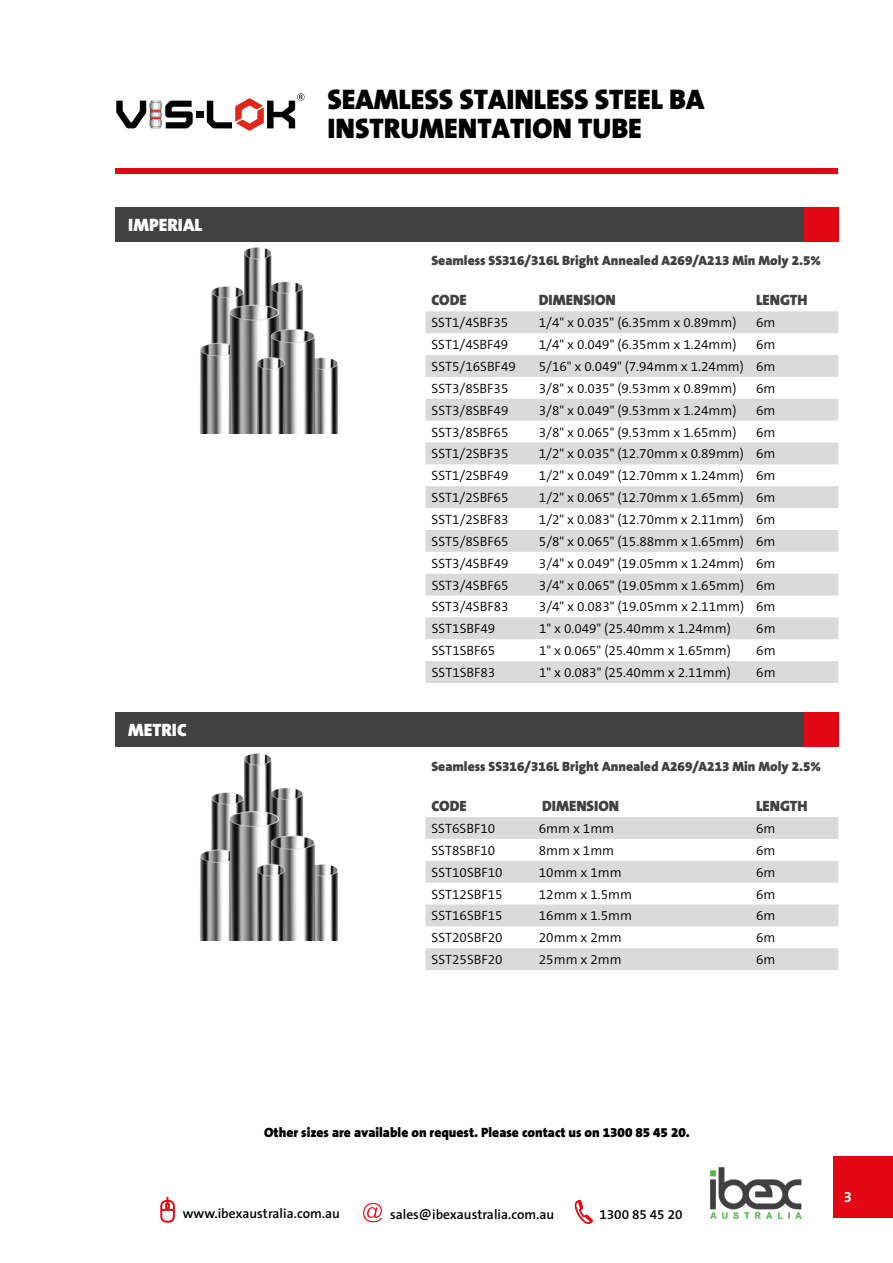
<style>
.page{position:relative;width:893px;height:1263px;background:#fff}
.page>*{position:absolute;margin:0;border:0;box-sizing:border-box;transform-origin:0 0}
.t1{font:900 28.5px/28.5px "The Sans B9";color:#000}
.t2{font:900 18px "The Sans B9";color:#fff}
.t3{font:900 15px "The Sans B9";color:#414141}
.t4{font:700 15px "The Sans B7";color:#fff}
.t5{font:300 13.5px "The Sans B4";color:#000}
.t6{font:900 13.5px "The Sans B9";color:#414141}
.t7{font:600 13.5px "The Sans B6";color:#000}
.t8{font:900 13.5px "The Sans B9";color:#000}
</style>
<div class="page">
<svg style="left:160px;top:1197px;width:15px;height:25px"></svg>
<svg style="left:575px;top:1200px;width:18px;height:24px"></svg>
<svg style="left:363px;top:1203px;width:19px;height:19px"></svg>
<img style="left:710px;top:1167px;width:92px;height:52px">
<div style="left:833px;top:1156px;width:60px;height:62px;background:#e30613"></div>
<div style="left:196px;top:111px;width:8px;height:7px;background:#000"></div>
<svg style="left:116px;top:101px;width:77px;height:27px"></svg>
<svg style="left:207px;top:93px;width:97px;height:38px"></svg>
<div style="left:116px;top:169px;width:722px;height:5px;background:#e30613"></div>
<div style="left:116px;top:207px;width:688px;height:34px;background:#414141"></div>
<div style="left:804px;top:207px;width:34px;height:34px;background:#e30613"></div>
<svg style="left:425px;top:311px;width:413px;height:372px;fill:#dadada"></svg>
<div style="left:116px;top:713px;width:688px;height:34px;background:#414141"></div>
<div style="left:804px;top:713px;width:34px;height:34px;background:#e30613"></div>
<svg style="left:425px;top:817px;width:413px;height:153px;fill:#dadada"></svg>
<img style="left:169px;top:241px;width:196px;height:193px">
<img style="left:200px;top:753px;width:138px;height:187px">
<h2 class="t2" style="left:128px;top:215px;width:76px">IMPERIAL</h2>
<h2 class="t2" style="left:128px;top:720px;width:60px">METRIC</h2>
<h1 class="t1" style="left:328px;top:86px;width:378px">SEAMLESS STAINLESS STEEL BA<br>INSTRUMENTATION TUBE</h1>
<p class="t6" style="left:431px;top:254px;width:391px">Seamless SS316/316L Bright Annealed A269/A213 Min Moly 2.5%</p>
<p class="t3" style="left:431px;top:292px;width:37px">CODE</p>
<p class="t3" style="left:539px;top:292px;width:79px">DIMENSION</p>
<p class="t3" style="left:756px;top:292px;width:53px">LENGTH</p>
<p class="t5" style="left:431px;top:316px;width:78px">SST1/4SBF35</p>
<p class="t5" style="left:539px;top:316px;width:199px">1/4" x 0.035" (6.35mm x 0.89mm)</p>
<p class="t5" style="left:756px;top:316px;width:21px">6m</p>
<p class="t5" style="left:431px;top:338px;width:78px">SST1/4SBF49</p>
<p class="t5" style="left:539px;top:338px;width:199px">1/4" x 0.049" (6.35mm x 1.24mm)</p>
<p class="t5" style="left:756px;top:338px;width:21px">6m</p>
<p class="t5" style="left:431px;top:359px;width:86px">SST5/16SBF49</p>
<p class="t5" style="left:539px;top:359px;width:238px">5/16" x 0.049" (7.94mm x 1.24mm) 6m</p>
<p class="t5" style="left:432px;top:381px;width:78px">SST3/8SBF35</p>
<p class="t5" style="left:539px;top:381px;width:199px">3/8" x 0.035" (9.53mm x 0.89mm)</p>
<p class="t5" style="left:756px;top:381px;width:21px">6m</p>
<p class="t5" style="left:432px;top:403px;width:78px">SST3/8SBF49</p>
<p class="t5" style="left:539px;top:403px;width:199px">3/8" x 0.049" (9.53mm x 1.24mm)</p>
<p class="t5" style="left:756px;top:403px;width:21px">6m</p>
<p class="t5" style="left:432px;top:425px;width:78px">SST3/8SBF65</p>
<p class="t5" style="left:539px;top:425px;width:199px">3/8" x 0.065" (9.53mm x 1.65mm)</p>
<p class="t5" style="left:756px;top:425px;width:21px">6m</p>
<p class="t5" style="left:432px;top:447px;width:78px">SST1/2SBF35</p>
<p class="t5" style="left:539px;top:447px;width:238px">1/2" x 0.035" (12.70mm x 0.89mm) 6m</p>
<p class="t5" style="left:432px;top:469px;width:78px">SST1/2SBF49</p>
<p class="t5" style="left:539px;top:469px;width:238px">1/2" x 0.049" (12.70mm x 1.24mm) 6m</p>
<p class="t5" style="left:432px;top:491px;width:78px">SST1/2SBF65</p>
<p class="t5" style="left:539px;top:491px;width:238px">1/2" x 0.065" (12.70mm x 1.65mm) 6m</p>
<p class="t5" style="left:432px;top:512px;width:78px">SST1/2SBF83</p>
<p class="t5" style="left:539px;top:512px;width:238px">1/2" x 0.083" (12.70mm x 2.11mm) 6m</p>
<p class="t5" style="left:432px;top:534px;width:78px">SST5/8SBF65</p>
<p class="t5" style="left:539px;top:534px;width:238px">5/8" x 0.065" (15.88mm x 1.65mm) 6m</p>
<p class="t5" style="left:432px;top:556px;width:78px">SST3/4SBF49</p>
<p class="t5" style="left:539px;top:556px;width:238px">3/4" x 0.049" (19.05mm x 1.24mm) 6m</p>
<p class="t5" style="left:432px;top:578px;width:78px">SST3/4SBF65</p>
<p class="t5" style="left:539px;top:578px;width:238px">3/4" x 0.065" (19.05mm x 1.65mm) 6m</p>
<p class="t5" style="left:432px;top:600px;width:78px">SST3/4SBF83</p>
<p class="t5" style="left:539px;top:600px;width:238px">3/4" x 0.083" (19.05mm x 2.11mm) 6m</p>
<p class="t5" style="left:432px;top:622px;width:65px">SST1SBF49</p>
<p class="t5" style="left:539px;top:622px;width:193px">1" x 0.049" (25.40mm x 1.24mm)</p>
<p class="t5" style="left:756px;top:622px;width:21px">6m</p>
<p class="t5" style="left:432px;top:644px;width:65px">SST1SBF65</p>
<p class="t5" style="left:539px;top:644px;width:193px">1" x 0.065" (25.40mm x 1.65mm)</p>
<p class="t5" style="left:756px;top:644px;width:21px">6m</p>
<p class="t5" style="left:432px;top:665px;width:65px">SST1SBF83</p>
<p class="t5" style="left:539px;top:665px;width:193px">1" x 0.083" (25.40mm x 2.11mm)</p>
<p class="t5" style="left:756px;top:665px;width:21px">6m</p>
<p class="t6" style="left:431px;top:759px;width:391px">Seamless SS316/316L Bright Annealed A269/A213 Min Moly 2.5%</p>
<p class="t3" style="left:431px;top:798px;width:37px">CODE</p>
<p class="t3" style="left:542px;top:798px;width:79px">DIMENSION</p>
<p class="t3" style="left:756px;top:798px;width:53px">LENGTH</p>
<p class="t5" style="left:431px;top:821px;width:65px">SST6SBF10</p>
<p class="t5" style="left:539px;top:821px;width:77px">6mm x 1mm</p>
<p class="t5" style="left:756px;top:821px;width:21px">6m</p>
<p class="t5" style="left:431px;top:843px;width:65px">SST8SBF10</p>
<p class="t5" style="left:539px;top:843px;width:77px">8mm x 1mm</p>
<p class="t5" style="left:756px;top:843px;width:21px">6m</p>
<p class="t5" style="left:431px;top:865px;width:73px">SST10SBF10</p>
<p class="t5" style="left:539px;top:865px;width:84px">10mm x 1mm</p>
<p class="t5" style="left:756px;top:865px;width:21px">6m</p>
<p class="t5" style="left:432px;top:887px;width:73px">SST12SBF15</p>
<p class="t5" style="left:539px;top:887px;width:95px">12mm x 1.5mm</p>
<p class="t5" style="left:756px;top:887px;width:21px">6m</p>
<p class="t5" style="left:432px;top:909px;width:73px">SST16SBF15</p>
<p class="t5" style="left:539px;top:909px;width:95px">16mm x 1.5mm</p>
<p class="t5" style="left:756px;top:909px;width:21px">6m</p>
<p class="t5" style="left:432px;top:931px;width:73px">SST20SBF20</p>
<p class="t5" style="left:539px;top:931px;width:84px">20mm x 2mm</p>
<p class="t5" style="left:756px;top:931px;width:21px">6m</p>
<p class="t5" style="left:432px;top:952px;width:73px">SST25SBF20</p>
<p class="t5" style="left:539px;top:952px;width:84px">25mm x 2mm</p>
<p class="t5" style="left:756px;top:952px;width:21px">6m</p>
<p class="t8" style="left:264px;top:1125px;width:427px">Other sizes are available on request. Please contact us on 1300 85 45 20.</p>
<p class="t7" style="left:183px;top:1206px;width:159px">www.ibexaustralia.com.au</p>
<p class="t7" style="left:390px;top:1207px;width:166px">sales@ibexaustralia.com.au</p>
<p class="t7" style="left:599px;top:1208px;width:85px">1300 85 45 20</p>
<p class="t4" style="left:844px;top:1189px;width:10px">3</p>
</div>
